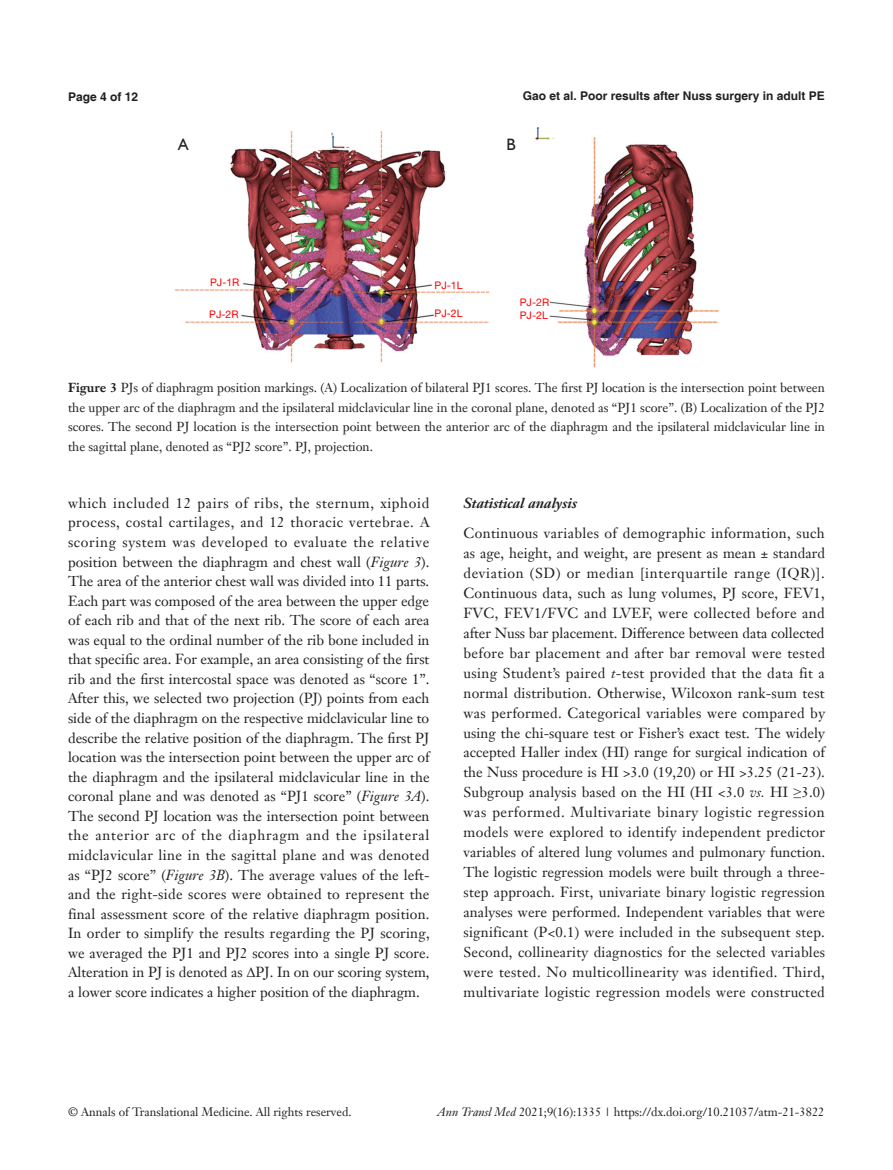
<style>
.page{position:relative;width:893px;height:1170px;background:#fff}
.page>*{position:absolute;margin:0;border:0;box-sizing:border-box;transform-origin:0 0}
.t1{font:16.5px "Humanist 521 BT";color:#231f20}
.t2{font:14.25px/19.5px "Janson Text LT";letter-spacing:.01em;color:#231f20;text-align:justify}
.二级标题斜体{font:italic 700 14.25px "Janson Text LT";color:#231f20}
.t3{font:12.75px/19.5px "Janson Text LT";color:#231f20;text-align:justify}
.t4{font:12px "Janson Text LT";color:#231f20}
.t5{font:700 12px "Helvetica";color:#231f20}
.t6{font:10.5px "Helvetica Neue LT Pro";color:#f00}
.s1{font-weight:700}
.s2{font-style:italic}
.s3{font-family:"Times New Roman"}
</style>
<div class="page">
<img style="left:175px;top:128px;width:543px;height:239px">
<div style="left:175px;top:136px;width:17px;height:17px;background:#fff"></div>
<div style="left:503px;top:136px;width:17px;height:17px;background:#fff"></div>
<p class="t5" style="left:68px;top:89px;width:72px">Page 4 of 12</p>
<p class="t5" style="left:523px;top:88px;width:304px">Gao et al. Poor results after Nuss surgery in adult PE</p>
<p class="t1" style="left:178px;top:135px;width:12px">A</p>
<p class="t1" style="left:507px;top:135px;width:11px">B</p>
<p class="t6" style="left:210px;top:276px;width:31px">PJ-1R</p>
<p class="t6" style="left:209px;top:307px;width:31px">PJ-2R</p>
<p class="t6" style="left:435px;top:279px;width:30px">PJ-1L</p>
<p class="t6" style="left:435px;top:306px;width:30px">PJ-2L</p>
<p class="t6" style="left:520px;top:308px;width:30px">PJ-2L</p>
<p class="t6" style="left:520px;top:296px;width:31px">PJ-2R</p>
<p class="t3" style="left:68px;top:378px;width:758px"><span class="s1">Figure 3</span> PJs of diaphragm position markings. (A) Localization of bilateral PJ1 scores. The first PJ location is the intersection point between the upper arc of the diaphragm and the ipsilateral midclavicular line in the coronal plane, denoted as “PJ1 score”. (B) Localization of the PJ2 scores. The second PJ location is the intersection point between the anterior arc of the diaphragm and the ipsilateral midclavicular line in the sagittal plane, denoted as “PJ2 score”. PJ, projection.</p>
<p class="t2" style="left:68px;top:493px;width:363px">which included 12 pairs of ribs, the sternum, xiphoid process, costal cartilages, and 12 thoracic vertebrae. A scoring system was developed to evaluate the relative position between the diaphragm and chest wall (<span class="s2">Figure 3</span>).<br>The area of the anterior chest wall was divided into 11 parts.<br>Each part was composed of the area between the upper edge of each rib and that of the next rib. The score of each area was equal to the ordinal number of the rib bone included in that specific area. For example, an area consisting of the first rib and the first intercostal space was denoted as “score 1”.<br>After this, we selected two projection (PJ) points from each side of the diaphragm on the respective midclavicular line to describe the relative position of the diaphragm. The first PJ location was the intersection point between the upper arc of the diaphragm and the ipsilateral midclavicular line in the coronal plane and was denoted as “PJ1 score” (<span class="s2">Figure 3A</span>).<br>The second PJ location was the intersection point between the anterior arc of the diaphragm and the ipsilateral midclavicular line in the sagittal plane and was denoted as “PJ2 score” (<span class="s2">Figure 3B</span>). The average values of the left&shy;and the right-side scores were obtained to represent the final assessment score of the relative diaphragm position.<br>In order to simplify the results regarding the PJ scoring, we averaged the PJ1 and PJ2 scores into a single PJ score.<br>Alteration in PJ is denoted as <span class="s3">Δ</span>PJ. In on our scoring system, a lower score indicates a higher position of the diaphragm.</p>
<p class="二级标题斜体" style="left:463px;top:493px;width:115px">Statistical analysis</p>
<p class="t2" style="left:463px;top:523px;width:363px;line-height:20px">Continuous variables of demographic information, such as age, height, and weight, are present as mean ± standard deviation (SD) or median [interquartile range (IQR)].<br>Continuous data, such as lung volumes, PJ score, FEV1, FVC, FEV1/FVC and LVEF, were collected before and after Nuss bar placement. Difference between data collected before bar placement and after bar removal were tested using Student’s paired <span class="s2">t</span>-test provided that the data fit a normal distribution. Otherwise, Wilcoxon rank-sum test was performed. Categorical variables were compared by using the chi-square test or Fisher’s exact test. The widely accepted Haller index (HI) range for surgical indication of the Nuss procedure is HI &gt;3.0 (19,20) or HI &gt;3.25 (21-23).<br>Subgroup analysis based on the HI (HI &lt;3.0 <span class="s2">vs.</span> HI <span class="s3">≥</span>3.0) was performed. Multivariate binary logistic regression models were explored to identify independent predictor variables of altered lung volumes and pulmonary function.<br>The logistic regression models were built through a three&shy;step approach. First, univariate binary logistic regression analyses were performed. Independent variables that were significant (P&lt;0.1) were included in the subsequent step.<br>Second, collinearity diagnostics for the selected variables were tested. No multicollinearity was identified. Third, multivariate logistic regression models were constructed</p>
<p class="t4" style="left:68px;top:1104px;width:285px">© Annals of Translational Medicine. All rights reserved.</p>
<p class="t4" style="left:438px;top:1104px;width:388px"><span class="s2">Ann Transl Med</span> 2021;9(16):1335 | https://dx.doi.org/10.21037/atm-21-3822</p>
</div>
